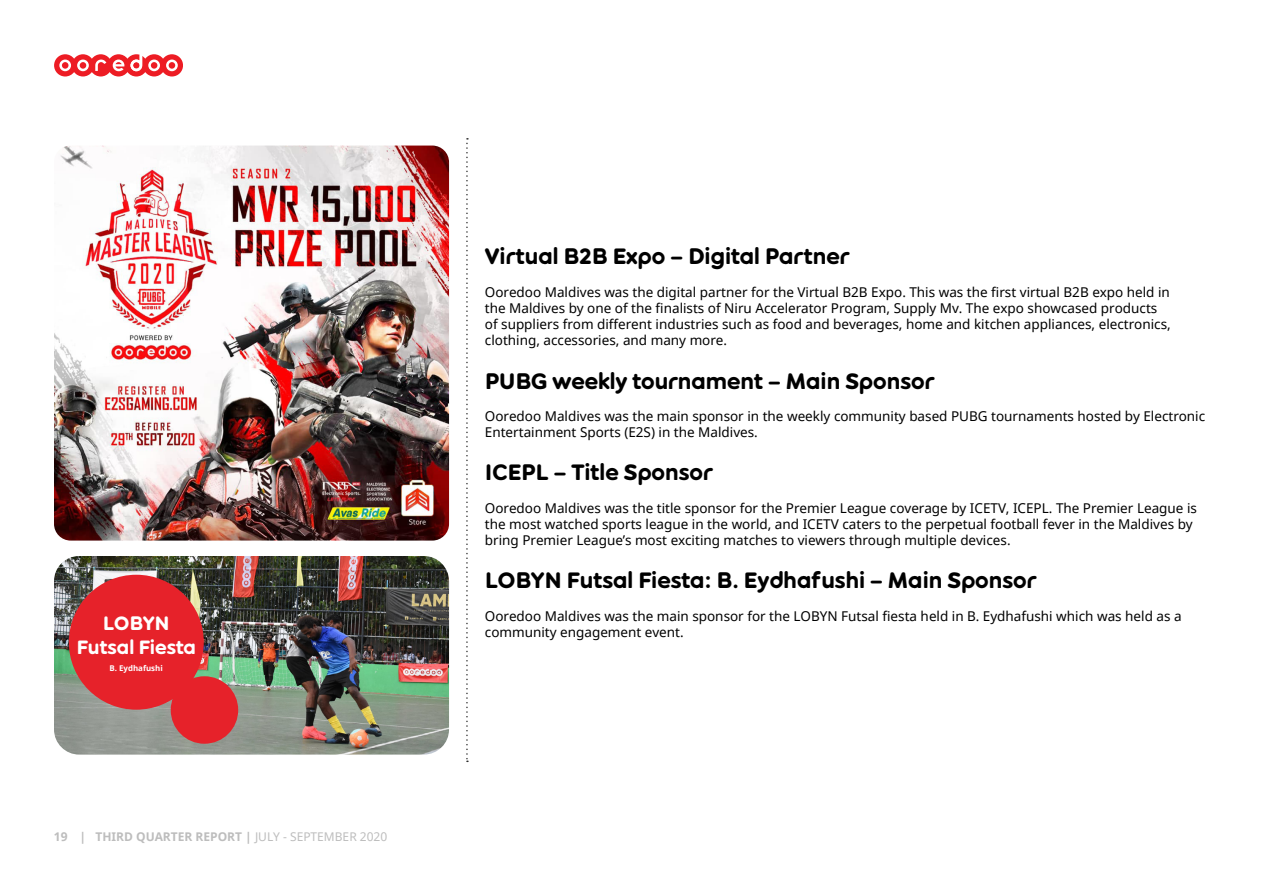
<style>
.page{position:relative;width:1263px;height:893px;background:#fff}
.page>*{position:absolute;margin:0;border:0;box-sizing:border-box;transform-origin:0 0}
.t1{font:800 22.5px "Ooredoo";color:#000}
.t2{font:800 19.5px/23.4px "Ooredoo";color:#fff;text-align:center}
.t3{font:13.5px/16.2px "Noto Sans";color:#000}
.t4{font:700 12px "Noto Sans";color:#bdbdbd}
.t5{font:700 7.95px "Noto Sans";color:#fff}
.s1{font-weight:400}
</style>
<div class="page">
<svg style="left:466px;top:138px;width:2px;height:624px"></svg>
<img style="left:54px;top:146px;width:395px;height:395px">
<img style="left:54px;top:556px;width:395px;height:199px">
<div style="left:69px;top:575px;width:135px;height:135px;background:#e6222a;border-radius:50%"></div>
<div style="left:171px;top:676px;width:67px;height:68px;background:#e6222a;border-radius:50%"></div>
<svg style="left:54px;top:54px;width:129px;height:22px"></svg>
<h2 class="t2" style="left:76px;top:612px;width:121px">LOBYN<br>Futsal Fiesta</h2>
<p class="t5" style="left:110px;top:662px;width:55px">B. Eydhafushi</p>
<p class="t4" style="left:54px;top:828px;width:335px">19 | THIRD QUARTER REPORT | <span class="s1">JULY - SEPTEMBER 2020</span></p>
<h1 class="t1" style="left:485px;top:243px;width:366px">Virtual B2B Expo – Digital Partner</h1>
<p class="t3" style="left:485px;top:283px;width:687px">Ooredoo Maldives was the digital partner for the Virtual B2B Expo. This was the first virtual B2B expo held in the Maldives by one of the finalists of Niru Accelerator Program, Supply Mv. The expo showcased products of suppliers from different industries such as food and beverages, home and kitchen appliances, electronics, clothing, accessories, and many more.</p>
<h1 class="t1" style="left:485px;top:367px;width:451px">PUBG weekly tournament – Main Sponsor</h1>
<p class="t3" style="left:485px;top:408px;width:722px">Ooredoo Maldives was the main sponsor in the weekly community based PUBG tournaments hosted by Electronic<br>Entertainment Sports (E2S) in the Maldives.</p>
<h1 class="t1" style="left:485px;top:459px;width:230px">ICEPL – Title Sponsor</h1>
<p class="t3" style="left:485px;top:499px;width:714px">Ooredoo Maldives was the title sponsor for the Premier League coverage by ICETV, ICEPL. The Premier League is the most watched sports league in the world, and ICETV caters to the perpetual football fever in the Maldives by bring Premier League’s most exciting matches to viewers through multiple devices.</p>
<h1 class="t1" style="left:485px;top:567px;width:553px">LOBYN Futsal Fiesta: B. Eydhafushi – Main Sponsor</h1>
<p class="t3" style="left:485px;top:607px;width:698px">Ooredoo Maldives was the main sponsor for the LOBYN Futsal fiesta held in B. Eydhafushi which was held as a community engagement event.</p>
</div>
